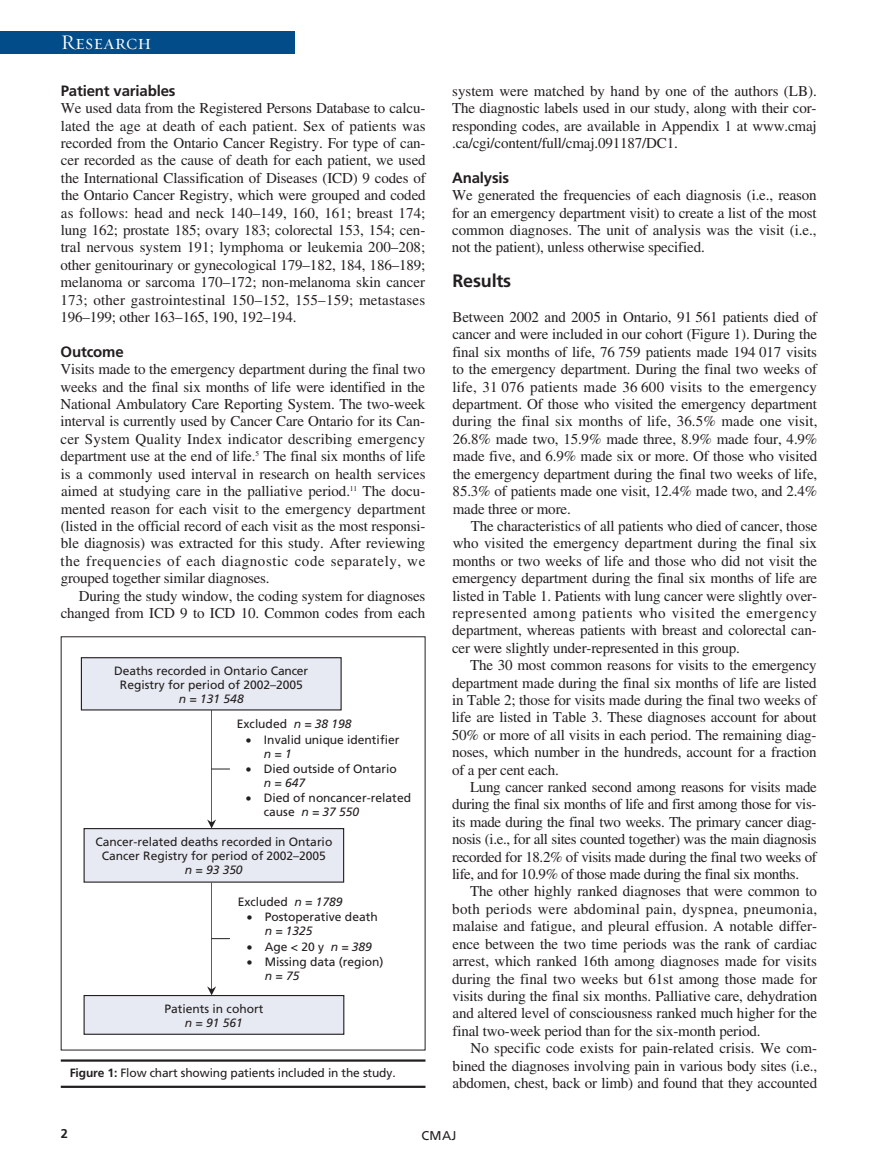
<style>
.page{position:relative;width:878px;height:1175px;background:#fff}
.page>*{position:absolute;margin:0;border:0;box-sizing:border-box;transform-origin:0 0}
.t1{font:21px "Requiem Display HTF Small Caps";letter-spacing:.005em;color:#fff}
.t2{font:700 18px "Frutiger";letter-spacing:-.01em;color:#231f20}
.t3{font:15px/17.4px "Times";letter-spacing:-.01em;color:#231f20;text-align:justify}
.t4{font:700 15px "Frutiger";letter-spacing:-.01em;color:#231f20}
.t5{font:12.75px "Frutiger";color:#231f20}
.t6{font:700 12.75px "Frutiger";color:#231f20}
.t7{font:12px/14.1px "Frutiger";color:#231f20}
.t8{font:italic 12px "Frutiger";letter-spacing:-.005em;color:#231f20}
.s1{font-style:italic}
.s2{font-weight:700}
</style>
<div class="page">
<div style="left:0;top:32px;width:295px;height:22px;background:#014c89"></div>
<svg style="left:207px;top:882px;width:22px;height:113px"></svg>
<svg style="left:207px;top:710px;width:22px;height:118px"></svg>
<div style="left:84px;top:828px;width:259px;height:54px;background:#e7eaf3"></div>
<div style="left:83px;top:828px;width:261px;height:54px;border:1px solid #231f20"></div>
<div style="left:84px;top:995px;width:260px;height:39px;background:#e7eaf3"></div>
<div style="left:83px;top:995px;width:261px;height:39px;border:1px solid #231f20"></div>
<div style="left:82px;top:657px;width:259px;height:53px;background:#e7eaf3"></div>
<div style="left:81px;top:657px;width:260px;height:53px;border:1px solid #231f20"></div>
<hr style="left:61px;top:1059px;width:364px;height:2px;background:#231f20">
<hr style="left:61px;top:1085px;width:364px;height:2px;background:#231f20">
<h1 class="t1" style="left:61px;top:30px;width:92px">Research</h1>
<p class="t4" style="left:61px;top:84px;width:116px">Patient variables</p>
<p class="t3" style="left:60px;top:101px;width:367px">We used data from the Registered Persons Database to calcu&shy;lated the age at death of each patient. Sex of patients was recorded from the Ontario Cancer Registry. For type of can&shy;cer recorded as the cause of death for each patient, we used the International Classification of Diseases (ICD) 9 codes of the Ontario Cancer Registry, which were grouped and coded as follows: head and neck 140–149, 160, 161; breast 174; lung 162; prostate 185; ovary 183; colorectal 153, 154; cen&shy;tral nervous system 191; lymphoma or leukemia 200–208; other genitourinary or gynecological 179–182, 184, 186–189; melanoma or sarcoma 170–172; non-melanoma skin cancer 173; other gastrointestinal 150–152, 155–159; metastases 196–199; other 163–165, 190, 192–194.</p>
<p class="t4" style="left:60px;top:345px;width:65px">Outcome</p>
<p class="t3" style="left:60px;top:362px;width:367px">Visits made to the emergency department during the final two weeks and the final six months of life were identified in the National Ambulatory Care Reporting System. The two-week interval is currently used by Cancer Care Ontario for its Can&shy;cer System Quality Index indicator describing emergency department use at the end of life.<sup>5</sup> The final six months of life is a commonly used interval in research on health services aimed at studying care in the palliative period.<sup>11</sup> The docu&shy;mented reason for each visit to the emergency department (listed in the official record of each visit as the most responsi&shy;ble diagnosis) was extracted for this study. After reviewing the frequencies of each diagnostic code separately, we grouped together similar diagnoses.</p>
<p class="t3" style="left:61px;top:588px;width:366px;text-align:right">During the study window, the coding system for diagnoses changed from ICD 9 to ICD 10. Common codes from each</p>
<p class="t7" style="left:114px;top:664px;width:196px;text-align:center">Deaths recorded in Ontario Cancer<br>Registry for period of 2002–2005</p>
<p class="t8" style="left:179px;top:694px;width:66px">n = 131 548</p>
<p class="t7" style="left:237px;top:718px;width:116px">Excluded <span class="s1">n = 38 198</span></p>
<p class="t7" style="left:264px;top:733px;width:137px;text-indent:-18px">• Invalid unique identifier <span class="s1">n=1</span></p>
<p class="t7" style="left:264px;top:762px;width:134px;text-indent:-18px">• Died outside of Ontario <span class="s1">n = 647</span></p>
<p class="t7" style="left:264px;top:792px;width:149px;text-indent:-18px">• Died of noncancer-related cause <span class="s1">n = 37 550</span></p>
<p class="t7" style="left:95px;top:835px;width:238px;text-align:center">Cancer-related deaths recorded in Ontario<br>Cancer Registry for period of 2002–2005</p>
<p class="t8" style="left:185px;top:865px;width:59px">n = 93 350</p>
<p class="t7" style="left:238px;top:895px;width:106px">Excluded <span class="s1">n = 1789</span></p>
<p class="t7" style="left:265px;top:911px;width:114px;text-indent:-18px">• Postoperative death <span class="s1">n = 1325</span></p>
<p class="t7" style="left:247px;top:940px;width:127px">• Age&lt;20y <span class="s1">n=389</span></p>
<p class="t7" style="left:265px;top:955px;width:120px;text-indent:-18px">• Missing data (region) <span class="s1">n=75</span></p>
<p class="t7" style="left:164px;top:1002px;width:100px">Patients in cohort</p>
<p class="t8" style="left:185px;top:1018px;width:59px">n = 91 561</p>
<p class="t7" style="left:70px;top:1066px;width:327px"><span class="s2">Figure 1:</span> Flow chart showing patients included in the study.</p>
<p class="t3" style="left:452px;top:84px;width:366px">system were matched by hand by one of the authors (LB).<br>The diagnostic labels used in our study, along with their cor&shy;responding codes, are available in Appendix 1 at www .cmaj .ca /cgi /content /full /cmaj .091187 /DC1.</p>
<p class="t4" style="left:452px;top:171px;width:59px">Analysis</p>
<p class="t3" style="left:452px;top:188px;width:366px">We generated the frequencies of each diagnosis (i.e., reason for an emergency department visit) to create a list of the most common diagnoses. The unit of analysis was the visit (i.e., not the patient), unless otherwise specified.</p>
<p class="t2" style="left:452px;top:274px;width:60px">Results</p>
<p class="t3" style="left:452px;top:310px;width:366px">Between 2002 and 2005 in Ontario, 91 561 patients died of cancer and were included in our cohort (Figure 1). During the final six months of life, 76 759 patients made 194 017 visits to the emergency department. During the final two weeks of life, 31 076 patients made 36 600 visits to the emergency department. Of those who visited the emergency department during the final six months of life, 36.5% made one visit, 26.8% made two, 15.9% made three, 8.9% made four, 4.9% made five, and 6.9% made six or more. Of those who visited the emergency department during the final two weeks of life, 85.3% of patients made one visit, 12.4% made two, and 2.4% made three or more.</p>
<p class="t3" style="left:452px;top:519px;width:367px;text-indent:19px">The characteristics of all patients who died of cancer, those who visited the emergency department during the final six months or two weeks of life and those who did not visit the emergency department during the final six months of life are listed in Table 1. Patients with lung cancer were slightly over&shy;represented among patients who visited the emergency department, whereas patients with breast and colorectal can&shy;cer were slightly under-represented in this group.</p>
<p class="t3" style="left:452px;top:658px;width:366px;text-indent:18px">The 30 most common reasons for visits to the emergency department made during the final six months of life are listed in Table 2; those for visits made during the final two weeks of life are listed in Table 3. These diagnoses account for about 50% or more of all visits in each period. The remaining diag&shy;noses, which number in the hundreds, account for a fraction of a per cent each.</p>
<p class="t3" style="left:452px;top:780px;width:366px;text-indent:18px">Lung cancer ranked second among reasons for visits made during the final six months of life and first among those for vis&shy;its made during the final two weeks. The primary cancer diag&shy;nosis (i.e., for all sites counted together) was the main diagnosis recorded for 18.2% of visits made during the final two weeks of life, and for 10.9% of those made during the final six months.</p>
<p class="t3" style="left:452px;top:884px;width:366px;text-indent:18px">The other highly ranked diagnoses that were common to both periods were abdominal pain, dyspnea, pneumonia, malaise and fatigue, and pleural effusion. A notable differ&shy;ence between the two time periods was the rank of cardiac arrest, which ranked 16th among diagnoses made for visits during the final two weeks but 61st among those made for visits during the final six months. Palliative care, dehydration and altered level of consciousness ranked much higher for the final two-week period than for the six-month period.</p>
<p class="t3" style="left:452px;top:1041px;width:366px;text-indent:18px">No specific code exists for pain-related crisis. We com&shy;bined the diagnoses involving pain in various body sites (i.e., abdomen, chest, back or limb) and found that they accounted</p>
<p class="t6" style="left:61px;top:1128px;width:9px">2</p>
<p class="t5" style="left:421px;top:1130px;width:37px">CMAJ</p>
</div>
